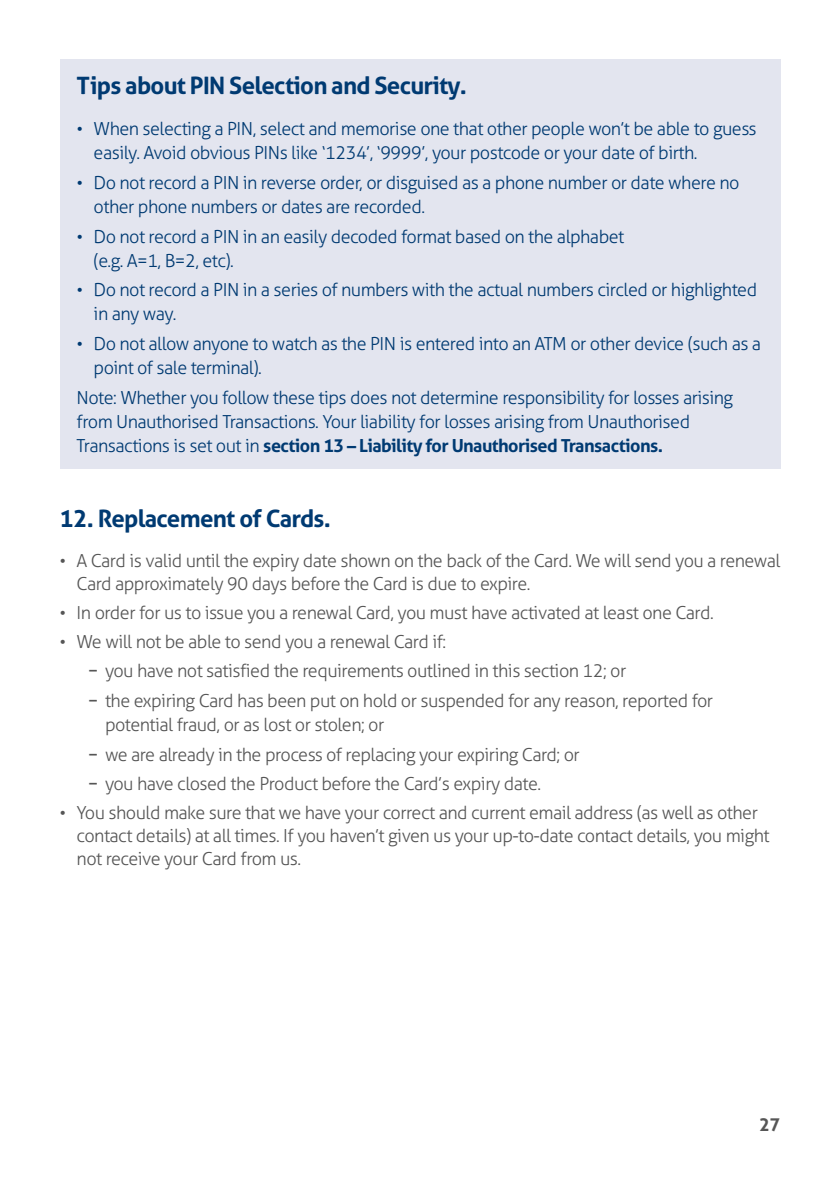
<style>
.page{position:relative;width:840px;height:1191px;background:#fff}
.page>*{position:absolute;margin:0;border:0;box-sizing:border-box;transform-origin:0 0}
.TH2_Non_TOC{font:700 24px "Aller";letter-spacing:-.03em;color:#003a72}
.TH2{font:700 24px "Aller";letter-spacing:-.03em;color:#003a72}
.Body{font:300 18px/24px "Aller";letter-spacing:-.03em;color:#003a72}
.t1{font:300 18px/23px "Aller";letter-spacing:-.03em;color:#565656}
.t2{font:700 18px "Aller";color:#565656}
.s1{font-weight:700}
.s2{font-weight:400}
</style>
<div class="page">
<div style="left:60px;top:60px;width:720px;height:409px;background:#e3e5ef"></div>
<h3 class="TH2_Non_TOC" style="left:77px;top:70px;width:391px">Tips about PIN Selection and Security.</h3>
<p class="Body" style="left:94px;top:117px;width:664px;text-indent:-17px">• When selecting a PIN, select and memorise one that other people won’t be able to guess easily. Avoid obvious PINs like ‘1234’, ‘9999’, your postcode or your date of birth.</p>
<p class="Body" style="left:94px;top:170px;width:647px;text-indent:-17px">• Do not record a PIN in reverse order, or disguised as a phone number or date where no other phone numbers or dates are recorded.</p>
<p class="Body" style="left:94px;top:224px;width:532px;text-indent:-17px">• Do not record a PIN in an easily decoded format based on the alphabet (e.g. A=1, B=2, etc).</p>
<p class="Body" style="left:94px;top:278px;width:664px;text-indent:-17px">• Do not record a PIN in a series of numbers with the actual numbers circled or highlighted in any way.</p>
<p class="Body" style="left:94px;top:331px;width:668px;text-indent:-17px">• Do not allow anyone to watch as the PIN is entered into an ATM or other device (such as a point of sale terminal).</p>
<p class="Body" style="left:77px;top:385px;width:657px">Note: Whether you follow these tips does not determine responsibility for losses arising from Unauthorised Transactions. Your liability for losses arising from Unauthorised<br>Transactions is set out in <span class="s1">section 13 – Liability for Unauthorised Transactions.</span></p>
<h3 class="TH2" style="left:60px;top:503px;width:273px">12. Replacement of Cards.</h3>
<p class="t1" style="left:77px;top:549px;width:705px;text-indent:-17px">• A Card is valid until the expiry date shown on the back of the Card. We will send you a renewal<br>Card approximately 90 days before the Card is due to expire.</p>
<p class="t1" style="left:60px;top:601px;width:655px">• In order for us to issue you a renewal Card, you must have activated at least one Card.</p>
<p class="t1" style="left:60px;top:629px;width:388px">• We will not be able to send you a renewal Card if:</p>
<p class="t1" style="left:88px;top:659px;width:539px"><span class="s2">−</span> you have not satisfied the requirements outlined in this section 12; or</p>
<p class="t1" style="left:105px;top:688px;width:609px;line-height:24px;text-indent:-17px"><span class="s2">−</span> the expiring Card has been put on hold or suspended for any reason, reported for potential fraud, or as lost or stolen; or</p>
<p class="t1" style="left:88px;top:742px;width:493px"><span class="s2">−</span> we are already in the process of replacing your expiring Card; or</p>
<p class="t1" style="left:88px;top:772px;width:454px"><span class="s2">−</span> you have closed the Product before the Card’s expiry date.</p>
<p class="t1" style="left:77px;top:801px;width:694px;text-indent:-17px">• You should make sure that we have your correct and current email address (as well as other contact details) at all times. If you haven’t given us your up-to-date contact details, you might not receive your Card from us.</p>
<p class="t2" style="left:758px;top:1113px;width:23px">27</p>
</div>
